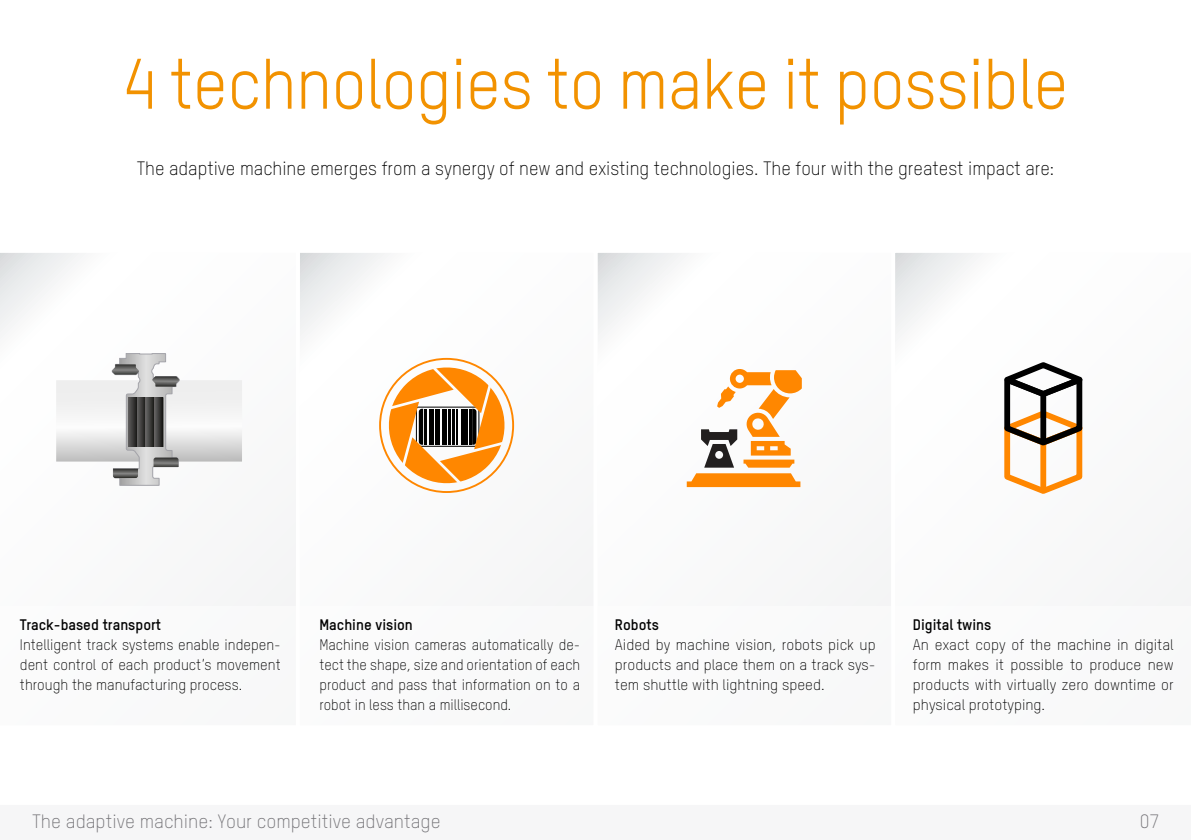
<style>
.page{position:relative;width:1191px;height:840px;background:#fff}
.page>*{position:absolute;margin:0;border:0;box-sizing:border-box;transform-origin:0 0}
.t1{font:70px "TSTARPRO";letter-spacing:-.01em;color:#f29200;scale:.95 1}
.t2{font:300 19px "TSTARPRO";color:#000;scale:.96 1}
.t3{font:300 19px "TSTARPRO";color:#747377}
.t4{font:300 15px/20px "TSTARPRO";color:#000;text-align:justify}
.t5{font:300 15px/20px "TSTARPRO";color:#000;text-align:justify;scale:.95 1}
.t6{font:700 15px "TSTARPRO";color:#000}
</style>
<div class="page">
<div style="left:0;top:804px;width:1191px;height:35px;background:#f6f6f7"></div>
<svg style="left:895px;top:253px;width:296px;height:352px"></svg>
<div style="left:595px;top:251px;width:298px;height:475px;background:#fbfbfb"></div>
<svg style="left:687px;top:473px;width:113px;height:14px;background:#fe9116"></svg>
<svg style="left:701px;top:369px;width:101px;height:98px"></svg>
<div style="left:298px;top:251px;width:297px;height:475px;background:#fafbfb"></div>
<svg style="left:379px;top:357px;width:136px;height:136px"></svg>
<svg style="left:0;top:253px;width:295px;height:352px"></svg>
<div style="left:0;top:605px;width:1191px;height:123px;background:#fff"></div>
<h1 class="t1" style="left:122px;top:38px;width:997px">4 technologies to make it possible</h1>
<p class="t2" style="left:137px;top:156px;width:957px">The adaptive machine emerges from a synergy of new and existing technologies. The four with the greatest impact are:</p>
<p class="t6" style="left:20px;top:614px;width:143px">Track-based transport</p>
<p class="t4" style="left:20px;top:634px;width:262px">Intelligent track systems enable indepen&shy;dent control of each product’s movement through the manufacturing process.</p>
<p class="t6" style="left:319px;top:614px;width:95px">Machine vision</p>
<p class="t5" style="left:319px;top:634px;width:276px">Machine vision cameras automatically de&shy;tect the shape, size and orientation of each product and pass that information on to a robot in less than a millisecond.</p>
<p class="t6" style="left:615px;top:614px;width:46px">Robots</p>
<p class="t4" style="left:615px;top:634px;width:262px">Aided by machine vision, robots pick up products and place them on a track sys&shy;tem shuttle with lightning speed.</p>
<p class="t6" style="left:913px;top:614px;width:80px">Digital twins</p>
<p class="t4" style="left:913px;top:634px;width:262px">An exact copy of the machine in digital form makes it possible to produce new products with virtually zero downtime or physical prototyping.</p>
<p class="t3" style="left:32px;top:808px;width:410px">The adaptive machine: Your competitive advantage</p>
<p class="t3" style="left:1139px;top:808px;width:21px">07</p>
</div>
